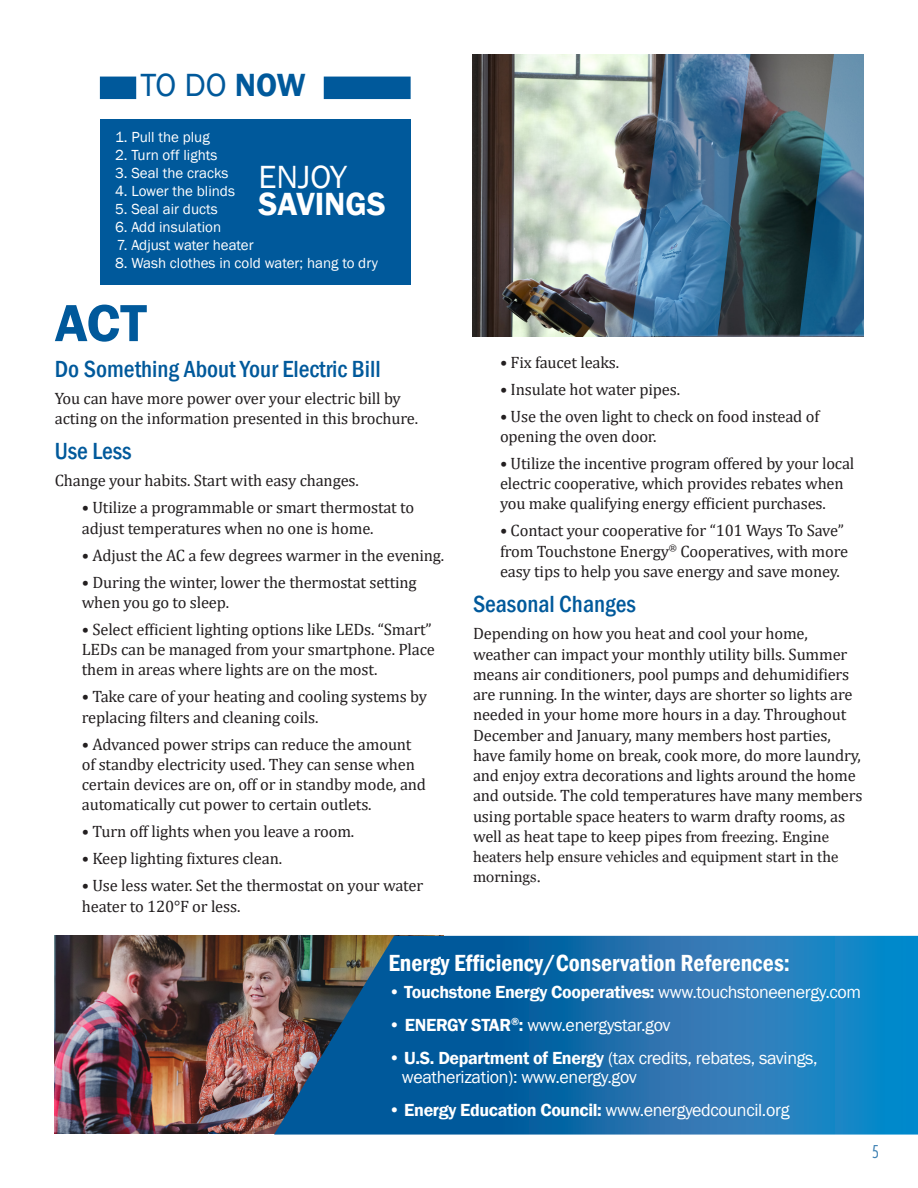
<style>
.page{position:relative;width:918px;height:1188px;background:#fff}
.page>*{position:absolute;margin:0;border:0;box-sizing:border-box;transform-origin:0 0}
.heading{font:600 54px "Franklin Gothic";color:#00599b}
.t1{font:600 33px/27px "Franklin Gothic";color:#fff}
.t2{font:33px "Franklin Gothic";color:#00599b}
.subhead{font:500 condensed 24px "Franklin Gothic";color:#00599b}
.subhead-2{font:600 condensed 24px "Franklin Gothic";color:#fff}
.t3{font:19.5px "Futura PT Cond";color:#00599b;scale:1.04 1}
.t4{font:18px/19.5px "Franklin Gothic";letter-spacing:-.02em;color:#fff}
.t5{font:600 18px "Franklin Gothic";letter-spacing:-.02em;color:#fff}
.body_text{font:16.5px/20.2px "Cambria";letter-spacing:-.01em;color:#231f20}
.t6{font:15px "Franklin Gothic";color:#fff}
.body_text-2{font:15px/20.2px "Georgia";color:#231f20}
.s1{font-weight:600}
.s2{font-weight:400}
.s3{font-family:"Georgia";font-size:15px}
</style>
<div class="page">
<img style="left:54px;top:936px;width:220px;height:198px">
<img style="left:472px;top:54px;width:328px;height:282px">
<svg style="left:274px;top:936px;width:644px;height:199px;background:#1d6ca4"></svg>
<svg style="left:631px;top:54px;width:119px;height:282px;background:#4b7191"></svg>
<svg style="left:800px;top:54px;width:64px;height:282px;background:#3a6985"></svg>
<div style="left:100px;top:120px;width:311px;height:165px;background:#00599b"></div>
<div style="left:324px;top:77px;width:87px;height:22px;background:#00599b"></div>
<div style="left:100px;top:77px;width:36px;height:22px;background:#00599b"></div>
<p class="t2" style="left:140px;top:65px;width:167px">TO DO <span class="s1">NOW</span></p>
<p class="t6" style="left:115px;top:128px;width:96px">1. Pull the plug</p>
<p class="t6" style="left:115px;top:146px;width:104px">2. Turn off lights</p>
<p class="t6" style="left:115px;top:164px;width:115px">3. Seal the cracks</p>
<p class="t6" style="left:115px;top:182px;width:121px">4. Lower the blinds</p>
<p class="t6" style="left:115px;top:200px;width:104px">5. Seal air ducts</p>
<p class="t6" style="left:115px;top:218px;width:108px">6. Add insulation</p>
<p class="t6" style="left:117px;top:236px;width:139px">7. Adjust water heater</p>
<p class="t6" style="left:115px;top:254px;width:264px">8. Wash clothes in cold water; hang to dry</p>
<p class="t1" style="left:258px;top:164px;width:129px"><span class="s2">ENJOY<br></span>SAVINGS</p>
<p class="heading" style="left:55px;top:290px;width:93px">ACT</p>
<p class="subhead" style="left:55px;top:353px;width:328px">Do Something About Your Electric Bill</p>
<p class="body_text" style="left:55px;top:388px;width:365px">You can have more power over your electric bill by acting on the information presented in this brochure.</p>
<p class="subhead" style="left:55px;top:436px;width:78px">Use Less</p>
<p class="body_text" style="left:55px;top:471px;width:306px">Change your habits. Start with easy changes.</p>
<p class="body_text" style="left:82px;top:498px;width:334px">• Utilize a programmable or smart thermostat to adjust temperatures when no one is home.</p>
<p class="body_text" style="left:82px;top:545px;width:364px">• Adjust the AC a few degrees warmer in the evening.</p>
<p class="body_text" style="left:82px;top:572px;width:336px">• During the winter, lower the thermostat setting when you go to sleep.</p>
<p class="body_text" style="left:82px;top:619px;width:355px">• Select efficient lighting options like LEDs. “Smart”<br>LEDs can be managed from your smartphone. Place them in areas where lights are on the most.</p>
<p class="body_text" style="left:82px;top:687px;width:347px">• Take care of your heating and cooling systems by replacing filters and cleaning coils.</p>
<p class="body_text" style="left:82px;top:734px;width:346px">• Advanced power strips can reduce the amount of standby electricity used. They can sense when certain devices are on, off or in standby mode, and automatically cut power to certain outlets.</p>
<p class="body_text" style="left:82px;top:822px;width:274px">• Turn off lights when you leave a room.</p>
<p class="body_text" style="left:82px;top:849px;width:202px">• Keep lighting fixtures clean.</p>
<p class="body_text" style="left:82px;top:876px;width:343px">• Use less water. Set the thermostat on your water heater to 120°F or less.</p>
<p class="body_text" style="left:500px;top:352px;width:121px">• Fix faucet leaks.</p>
<p class="body_text" style="left:500px;top:379px;width:182px">• Insulate hot water pipes.</p>
<p class="body_text" style="left:500px;top:406px;width:321px">• Use the oven light to check on food instead of opening the oven door.</p>
<p class="body_text" style="left:500px;top:453px;width:356px">• Utilize the incentive program offered by your local electric cooperative, which provides rebates when you make qualifying energy efficient purchases.</p>
<p class="body_text" style="left:500px;top:520px;width:350px">• Contact your cooperative for “101 Ways To Save” from Touchstone Energy<sup>®</sup> Cooperatives, with more easy tips to help you save energy and save money.</p>
<p class="subhead" style="left:473px;top:589px;width:164px">Seasonal Changes</p>
<p class="body_text" style="left:473px;top:624px;width:391px">Depending on how you heat and cool your home, weather can impact your monthly utility bills. Summer means air conditioners, pool pumps and dehumidifiers are running. In the winter, days are shorter so lights are needed in your home more hours in a day. Throughout December and January, many members host parties, have family home on break, cook more, do more laundry, and enjoy extra decorations and lights around the home and outside. The cold temperatures have many members using portable space heaters to warm drafty rooms, as well as heat tape to keep pipes <span class="s3">from freezing. Engine</span></p>
<p class="body_text-2" style="left:473px;top:847px;width:367px">heaters help ensure vehicles and equipment start in the mornings.</p>
<p class="subhead-2" style="left:388px;top:947px;width:403px">Energy Efficiency/Conservation References:</p>
<p class="t5" style="left:388px;top:981px;width:474px">• Touchstone Energy Cooperatives: <span class="s2">www.touchstoneenergy.com</span></p>
<p class="t4" style="left:388px;top:1015px;width:284px"><span class="s1">• ENERGY STAR</span><sup>®</sup><span class="s1">:</span> www.energystar.gov</p>
<p class="t4" style="left:402px;top:1048px;width:417px;text-indent:-14px"><span class="s1">• U.S. Department of Energy</span> (tax credits, rebates, savings, weatherization): www.energy.gov</p>
<p class="t5" style="left:388px;top:1099px;width:403px">• Energy Education Council: <span class="s2">www.energyedcouncil.org</span></p>
<p class="t3" style="left:871px;top:1140px;width:9px">5</p>
</div>
